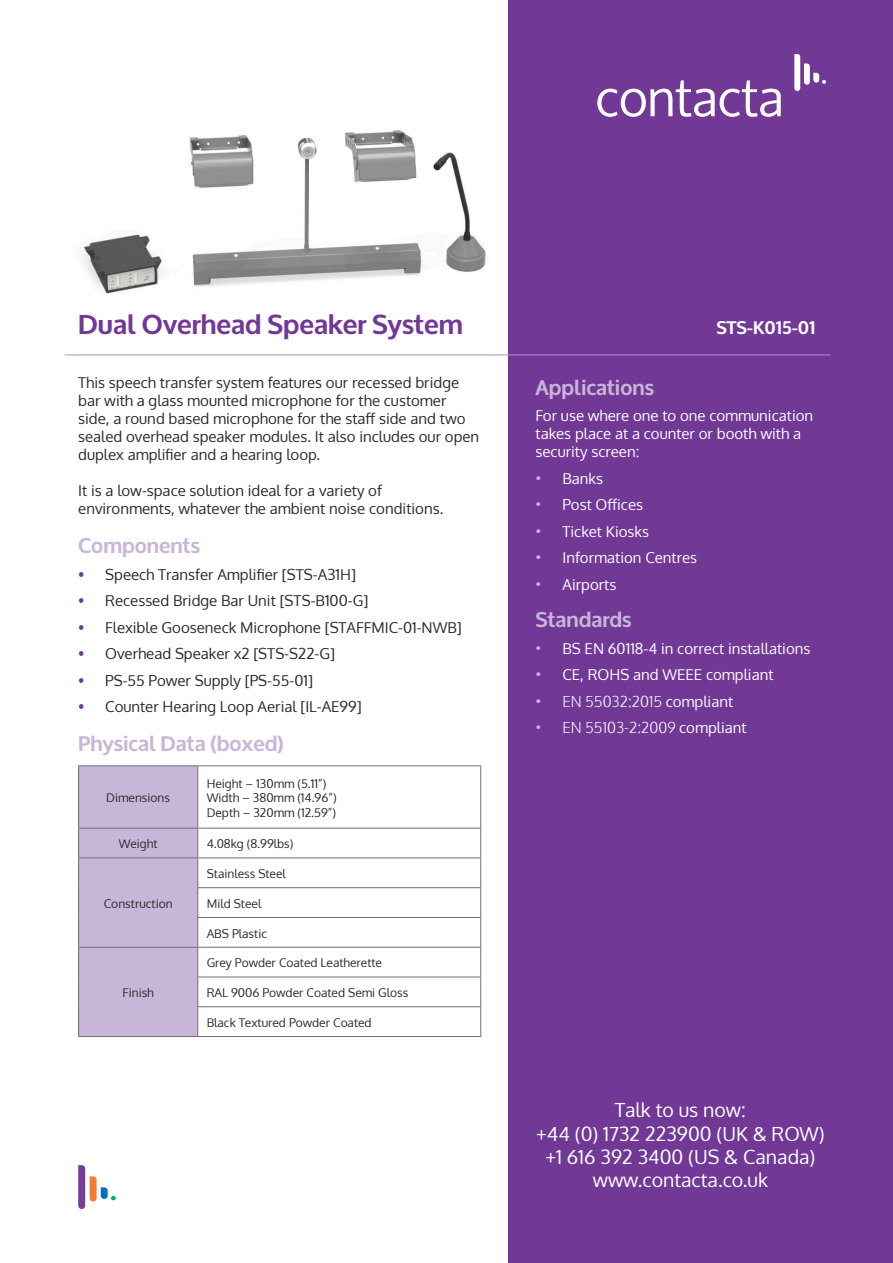
<style>
.page{position:relative;width:893px;height:1263px;background:#fff}
.page>*{position:absolute;margin:0;border:0;box-sizing:border-box;transform-origin:0 0}
.t1{font:700 27px "Oxygen";color:#713896}
.t2{font:700 21px "Oxygen";color:#c7b6d8}
.t3{font:19.5px/23.4px "Oxygen";color:#fff;text-align:center}
.t4{font:700 18px "Oxygen";color:#fff}
.t5{font:15px/18px "Oxygen";color:#2b292a}
.t6{font:15px/18px "Oxygen";color:#fff}
.t7{font:300 15px "Oxygen";color:#fff}
.t8{font:12px/14.4px "Oxygen";color:#2b292a}
.s1{color:#713896}
.s2{font-weight:300;color:#c7b6d8}
.s3{color:#c7b6d8}
.s4{font-weight:400}
</style>
<div class="page">
<img style="left:83px;top:130px;width:403px;height:164px">
<div style="left:508px;top:0;width:385px;height:1263px;background:#713896"></div>
<svg style="left:78px;top:1165px;width:38px;height:44px"></svg>
<svg style="left:597px;top:80px;width:184px;height:37px"></svg>
<svg style="left:794px;top:54px;width:32px;height:37px"></svg>
<hr style="left:65px;top:355px;width:765px;height:1px;background:#ab90c3">
<hr style="left:78px;top:765px;width:120px;height:1px;background:#707172">
<hr style="left:198px;top:765px;width:283px;height:1px;background:#707172">
<hr style="left:480px;top:766px;width:1px;height:62px;background:#707172">
<hr style="left:198px;top:828px;width:283px;height:1px;background:#707172">
<hr style="left:198px;top:857px;width:283px;height:1px;background:#707172">
<hr style="left:197px;top:887px;width:284px;height:1px;background:#707172">
<hr style="left:197px;top:917px;width:284px;height:1px;background:#707172">
<hr style="left:78px;top:1036px;width:120px;height:1px;background:#707172">
<hr style="left:198px;top:947px;width:283px;height:1px;background:#707172">
<hr style="left:197px;top:976px;width:284px;height:1px;background:#707172">
<hr style="left:197px;top:1006px;width:284px;height:1px;background:#707172">
<svg style="left:78px;top:766px;width:120px;height:270px;background:#c0b1d0"></svg>
<svg style="left:480px;top:828px;width:1px;height:208px"></svg>
<hr style="left:198px;top:1036px;width:283px;height:1px;background:#707172">
<h1 class="t1" style="left:78px;top:315px;width:386px">Dual Overhead Speaker System</h1>
<p class="t5" style="left:78px;top:375px;width:403px">This speech transfer system features our recessed bridge bar with a glass mounted microphone for the customer side, a round based microphone for the staff side and two sealed overhead speaker modules. It also includes our open duplex amplifier and a hearing loop.</p>
<p class="t5" style="left:78px;top:483px;width:367px">It is a low-space solution ideal for a variety of environments, whatever the ambient noise conditions.</p>
<h2 class="t2" style="left:78px;top:538px;width:123px">Components</h2>
<p class="t5" style="left:78px;top:565px;width:279px"><span class="s1">•</span> Speech Transfer Amplifier [STS-A31H]</p>
<p class="t5" style="left:78px;top:592px;width:292px"><span class="s1">•</span> Recessed Bridge Bar Unit [STS-B100-G]</p>
<p class="t5" style="left:78px;top:618px;width:385px"><span class="s1">•</span> Flexible Gooseneck Microphone [STAFFMIC-01-NWB]</p>
<p class="t5" style="left:78px;top:645px;width:258px"><span class="s1">•</span> Overhead Speaker x2 [STS-S22-G]</p>
<p class="t5" style="left:78px;top:671px;width:236px"><span class="s1">•</span> PS-55 Power Supply [PS-55-01]</p>
<p class="t5" style="left:78px;top:698px;width:285px"><span class="s1">•</span> Counter Hearing Loop Aerial [IL-AE99]</p>
<h2 class="t2" style="left:78px;top:736px;width:207px">Physical Data (boxed)</h2>
<p class="t8" style="left:106px;top:792px;width:65px">Dimensions</p>
<p class="t8" style="left:207px;top:776px;width:132px">Height – 130mm (5.11”)<br>Width – 380mm (14.96”)<br>Depth – 320mm (12.59”)</p>
<p class="t8" style="left:119px;top:838px;width:40px">Weight</p>
<p class="t8" style="left:207px;top:837px;width:88px">4.08kg (8.99lbs)</p>
<p class="t8" style="left:104px;top:897px;width:70px">Construction</p>
<p class="t8" style="left:123px;top:987px;width:33px">Finish</p>
<p class="t8" style="left:207px;top:868px;width:81px">Stainless Steel</p>
<p class="t8" style="left:207px;top:896px;width:56px">Mild Steel</p>
<p class="t8" style="left:207px;top:927px;width:62px">ABS Plastic</p>
<p class="t8" style="left:207px;top:956px;width:177px">Grey Powder Coated Leatherette</p>
<p class="t8" style="left:207px;top:986px;width:203px">RAL 9006 Powder Coated Semi Gloss</p>
<p class="t8" style="left:207px;top:1017px;width:167px">Black Textured Powder Coated</p>
<p class="t4" style="left:716px;top:321px;width:100px">STS-K015-01</p>
<h2 class="t2" style="left:535px;top:380px;width:120px">Applications</h2>
<p class="t6" style="left:535px;top:409px;width:279px">For use where one to one communication takes place at a counter or booth with a security screen:</p>
<p class="t6" style="left:535px;top:471px;width:69px"><span class="s2">•</span> Banks</p>
<p class="t6" style="left:535px;top:496px;width:109px"><span class="s2">•</span> Post Offices</p>
<p class="t6" style="left:535px;top:524px;width:115px"><span class="s2">•</span> Ticket Kiosks</p>
<p class="t6" style="left:535px;top:551px;width:163px"><span class="s2">•</span> Information Centres</p>
<p class="t6" style="left:535px;top:577px;width:82px"><span class="s2">•</span> Airports</p>
<h2 class="t2" style="left:535px;top:612px;width:97px">Standards</h2>
<p class="t6" style="left:535px;top:639px;width:276px"><span class="s2">•</span> BS EN 60118-4 in correct installations</p>
<p class="t6" style="left:535px;top:666px;width:240px"><span class="s2">•</span> CE, ROHS and WEEE compliant</p>
<p class="t7" style="left:535px;top:693px;width:199px"><span class="s3">•</span> EN 55032:2015 <span class="s4">compliant</span></p>
<p class="t7" style="left:535px;top:719px;width:213px"><span class="s3">•</span> EN 55103-2:2009 <span class="s4">compliant</span></p>
<h3 class="t3" style="left:536px;top:1100px;width:290px">Talk to us now:<br>+44 (0) 1732 223900 (UK &amp; ROW) +1 616 392 3400 (US &amp; Canada) www.contacta.co.uk</h3>
</div>
